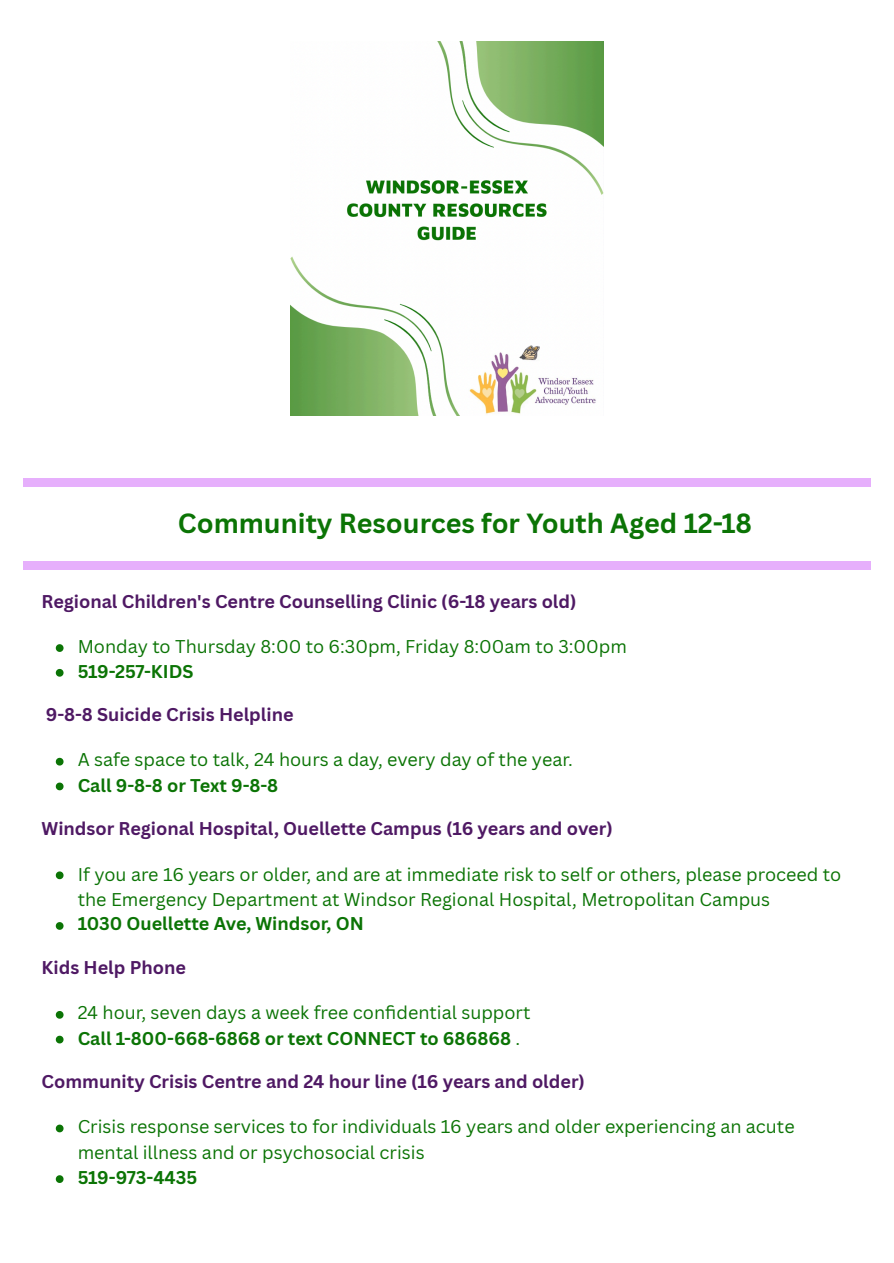
<style>
.page{position:relative;width:894px;height:1263px;background:#fff}
.page>*{position:absolute;margin:0;border:0;box-sizing:border-box;transform-origin:0 0}
.t1{font:700 27px "Canva Sans";color:#0b7405}
.t2{font:18px/24.8px "Canva Sans";color:#0b7405}
.t3{font:700 18px "Canva Sans";color:#4f1964}
.t4{font:700 18px "Canva Sans";color:#0b7405}
.s1{font-weight:400}
</style>
<div class="page">
<img style="left:290px;top:42px;width:313px;height:373px">
<div style="left:23px;top:478px;width:847px;height:9px;background:#e6affc"></div>
<div style="left:23px;top:561px;width:847px;height:9px;background:#e6affc"></div>
<svg style="left:56px;top:644px;width:7px;height:8px"></svg>
<svg style="left:56px;top:669px;width:7px;height:8px"></svg>
<svg style="left:56px;top:758px;width:7px;height:7px"></svg>
<svg style="left:56px;top:783px;width:7px;height:7px"></svg>
<svg style="left:56px;top:871px;width:7px;height:8px"></svg>
<svg style="left:56px;top:922px;width:7px;height:8px"></svg>
<svg style="left:56px;top:1011px;width:7px;height:8px"></svg>
<svg style="left:56px;top:1036px;width:7px;height:7px"></svg>
<svg style="left:56px;top:1125px;width:7px;height:7px"></svg>
<svg style="left:56px;top:1175px;width:7px;height:8px"></svg>
<h1 class="t1" style="left:178px;top:504px;width:575px">Community Resources for Youth Aged 12-18</h1>
<p class="t3" style="left:42px;top:588px;width:536px">Regional Children's Centre Counselling Clinic (6-18 years old)</p>
<p class="t2" style="left:78px;top:633px;width:550px">Monday to Thursday 8:00 to 6:30pm, Friday 8:00am to 3:00pm</p>
<p class="t4" style="left:78px;top:659px;width:117px">519-257-KIDS</p>
<p class="t3" style="left:46px;top:702px;width:249px">9-8-8 Suicide Crisis Helpline</p>
<p class="t2" style="left:78px;top:747px;width:496px">A safe space to talk, 24 hours a day, every day of the year.</p>
<p class="t4" style="left:78px;top:773px;width:202px">Call 9-8-8 or Text 9-8-8</p>
<p class="t3" style="left:42px;top:816px;width:572px">Windsor Regional Hospital, Ouellette Campus (16 years and over)</p>
<p class="t2" style="left:78px;top:862px;width:765px">If you are 16 years or older, and are at immediate risk to self or others, please proceed to the Emergency Department at Windsor Regional Hospital, Metropolitan Campus</p>
<p class="t4" style="left:78px;top:911px;width:287px">1030 Ouellette Ave, Windsor, ON</p>
<p class="t3" style="left:42px;top:955px;width:146px">Kids Help Phone</p>
<p class="t2" style="left:78px;top:1000px;width:454px">24 hour, seven days a week free confi dential support</p>
<p class="t4" style="left:78px;top:1026px;width:444px">Call 1-800-668-6868 or text CONNECT to 686868 <span class="s1">.</span></p>
<p class="t3" style="left:42px;top:1069px;width:544px">Community Crisis Centre and 24 hour line (16 years and older)</p>
<p class="t2" style="left:78px;top:1113px;width:718px;line-height:25.8px">Crisis response services to for individuals 16 years and older experiencing an acute mental illness and or psychosocial crisis</p>
<p class="t4" style="left:78px;top:1164px;width:121px">519-973-4435</p>
</div>
